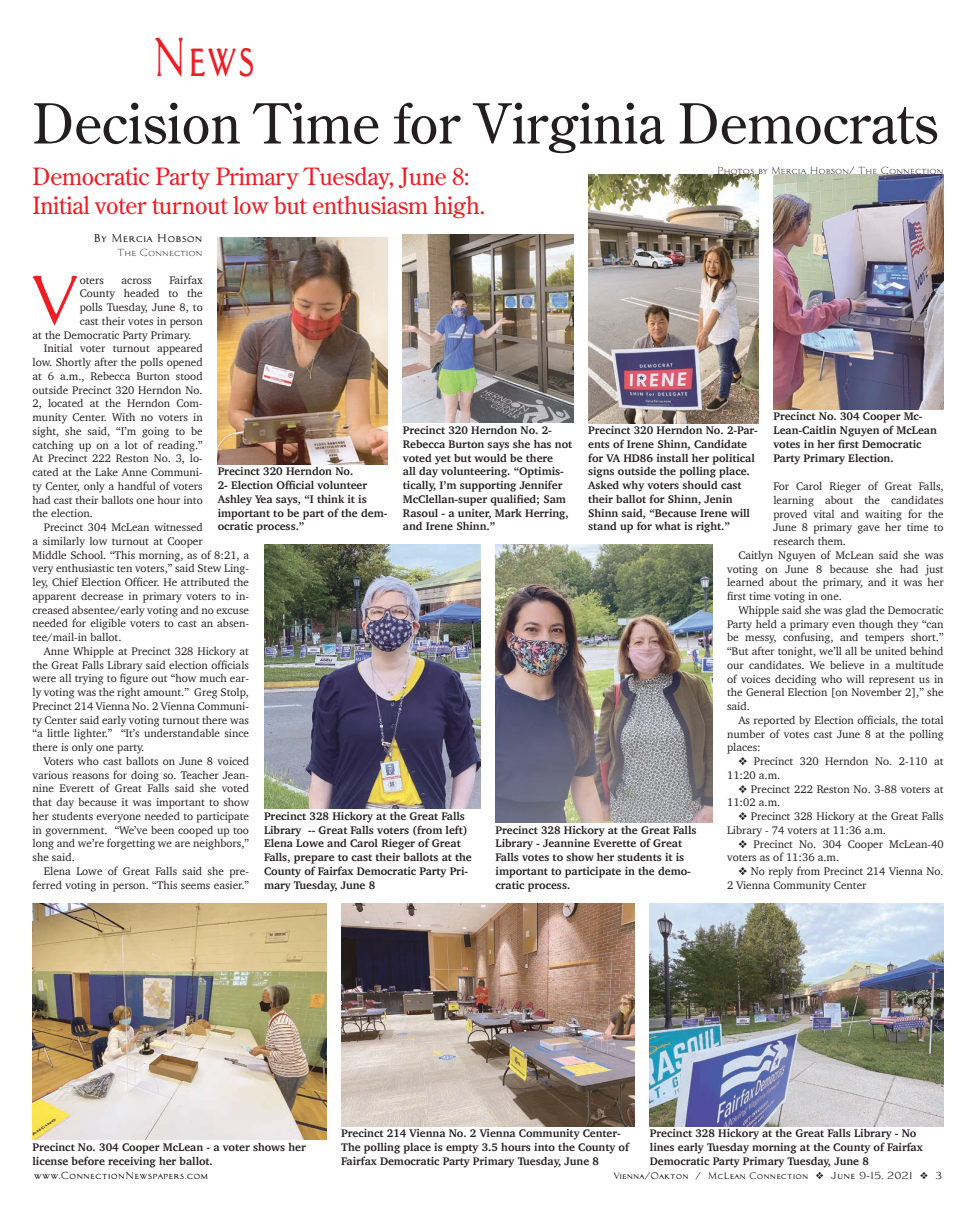
<style>
.page{position:relative;width:975px;height:1215px;background:#fff}
.page>*{position:absolute;margin:0;border:0;box-sizing:border-box;transform-origin:0 0}
.t1{font:69px "Architect Bold V";color:#ee1d23}
.t2{font:55px "Century Old Style";color:#231f20}
.t3{font:53.75px "Architect Bold V";color:#ee1d23;scale:.7 1}
.t4{font:23.75px/28.8px "Century Old Style";letter-spacing:-.01em;color:#ee1d23}
.t5{font:11.25px/13.8px "Charter";color:#231f20}
.t6{font:700 11.25px/13.8px "Charter";color:#231f20}
.t7{font:11.25px "Architect Bold V";color:#231f20}
.t8{font:10px "Architect Roman V";color:#231f20}
.t9{font:10px "Architect Bold V";color:#231f20}
.t10{font:9.25px "Architect Bold V";color:#231f20}
.s1{font-size:10px}
</style>
<div class="page">
<img style="left:218px;top:237px;width:170px;height:227px">
<img style="left:588px;top:175px;width:170px;height:248px">
<img style="left:403px;top:235px;width:170px;height:188px">
<img style="left:773px;top:175px;width:171px;height:234px">
<img style="left:264px;top:545px;width:216px;height:264px">
<img style="left:496px;top:545px;width:216px;height:278px">
<img style="left:32px;top:904px;width:294px;height:236px">
<img style="left:650px;top:904px;width:294px;height:222px">
<img style="left:341px;top:904px;width:294px;height:222px">
<h3 class="t3" style="left:152px;top:27px;width:149px">News</h3>
<h2 class="t2" style="left:32px;top:88px;width:907px">Decision Time for Virginia Democrats</h2>
<h3 class="t4" style="left:32px;top:162px;width:455px">Democratic Party Primary Tuesday, June 8:<br>Initial voter turnout low but enthusiasm high.</h3>
<p class="t8" style="left:717px;top:164px;width:228px">Photos by Mercia Hobson/ The Connection</p>
<p class="t7" style="left:94px;top:232px;width:111px">By Mercia Hobson</p>
<p class="t8" style="left:117px;top:247px;width:87px">The Connection</p>
<h1 class="t1" style="left:30px;top:262px;width:51px">V</h1>
<p class="t5" style="left:80px;top:273px;width:26px">oters</p>
<p class="t5" style="left:122px;top:273px;width:32px">across</p>
<p class="t5" style="left:169px;top:273px;width:35px">Fairfax</p>
<p class="t5" style="left:80px;top:287px;width:125px">County headed to the</p>
<p class="t5" style="left:80px;top:300px;width:125px">polls Tuesday, June 8, to</p>
<p class="t5" style="left:80px;top:314px;width:125px">cast their votes in person</p>
<p class="t5" style="left:32px;top:328px;width:160px">at the Democratic Party Primary.</p>
<p class="t5" style="left:44px;top:342px;width:160px">Initial voter turnout appeared</p>
<p class="t5" style="left:32px;top:355px;width:172px">low. Shortly after the polls opened</p>
<p class="t5" style="left:32px;top:369px;width:172px">at 6 a.m., Rebecca Burton stood</p>
<p class="t5" style="left:32px;top:383px;width:172px">outside Precinct 320 Herndon No.</p>
<p class="t5" style="left:32px;top:397px;width:172px">2, located at the Herndon Com-</p>
<p class="t5" style="left:32px;top:410px;width:172px">munity Center. With no voters in</p>
<p class="t5" style="left:32px;top:424px;width:172px">sight, she said, “I’m going to be</p>
<p class="t5" style="left:32px;top:438px;width:172px">catching up on a lot of reading.”</p>
<p class="t5" style="left:32px;top:452px;width:172px">At Precinct 222 Reston No. 3, lo-</p>
<p class="t5" style="left:32px;top:465px;width:172px">cated at the Lake Anne Communi-</p>
<p class="t5" style="left:32px;top:479px;width:172px">ty Center, only a handful of voters</p>
<p class="t5" style="left:32px;top:493px;width:172px">had cast their ballots one hour into</p>
<p class="t5" style="left:32px;top:507px;width:62px">the election.</p>
<p class="t5" style="left:44px;top:520px;width:160px">Precinct 304 McLean witnessed</p>
<p class="t5" style="left:32px;top:534px;width:172px">a similarly low turnout at Cooper</p>
<p class="t5" style="left:32px;top:548px;width:218px">Middle School. “This morning, as of 8:21, a</p>
<p class="t5" style="left:32px;top:562px;width:218px">very enthusiastic ten voters,” said Stew Ling-</p>
<p class="t5" style="left:32px;top:575px;width:218px">ley, Chief Election Officer. He attributed the</p>
<p class="t5" style="left:32px;top:589px;width:218px">apparent decrease in primary voters to in-</p>
<p class="t5" style="left:32px;top:603px;width:218px">creased absentee/early voting and no excuse</p>
<p class="t5" style="left:32px;top:617px;width:218px">needed for eligible voters to cast an absen-</p>
<p class="t5" style="left:32px;top:630px;width:91px">tee/mail-in ballot.</p>
<p class="t5" style="left:44px;top:644px;width:207px">Anne Whipple at Precinct 328 Hickory at</p>
<p class="t5" style="left:32px;top:658px;width:218px">the Great Falls Library said election officials</p>
<p class="t5" style="left:32px;top:672px;width:218px">were all trying to figure out “how much ear-</p>
<p class="t5" style="left:32px;top:685px;width:218px">ly voting was the right amount.” Greg Stolp,</p>
<p class="t5" style="left:32px;top:699px;width:218px">Precinct 214 Vienna No. 2 Vienna Communi-</p>
<p class="t5" style="left:32px;top:713px;width:218px">ty Center said early voting turnout there was</p>
<p class="t5" style="left:32px;top:727px;width:218px">“a little lighter.” “It’s understandable since</p>
<p class="t5" style="left:32px;top:740px;width:113px">there is only one party.</p>
<p class="t5" style="left:44px;top:754px;width:207px">Voters who cast ballots on June 8 voiced</p>
<p class="t5" style="left:32px;top:768px;width:218px">various reasons for doing so. Teacher Jean-</p>
<p class="t5" style="left:32px;top:782px;width:218px">nine Everett of Great Falls said she voted</p>
<p class="t5" style="left:32px;top:795px;width:218px">that day because it was important to show</p>
<p class="t5" style="left:32px;top:809px;width:218px">her students everyone needed to participate</p>
<p class="t5" style="left:32px;top:823px;width:218px">in government. “We’ve been cooped up too</p>
<p class="t5" style="left:32px;top:837px;width:218px">long and we’re forgetting we are neighbors,”</p>
<p class="t5" style="left:32px;top:850px;width:44px">she said.</p>
<p class="t5" style="left:44px;top:864px;width:207px">Elena Lowe of Great Falls said she pre-</p>
<p class="t5" style="left:32px;top:878px;width:218px">ferred voting in person. “This seems easier.”</p>
<p class="t6" style="left:773px;top:410px;width:165px">Precinct No. 304 Cooper Mc-<br>Lean-Caitlin Nguyen of McLean votes in her first Democratic<br>Party Primary Election.</p>
<p class="t6" style="left:403px;top:423px;width:171px">Precinct 320 Herndon No. 2-<br>Rebecca Burton says she has not voted yet but would be there<br>all day volunteering. “Optimis&shy;tically, I’m supporting Jennifer<br>McClellan-super qualified; Sam<br>Rasoul - a uniter, Mark Herring, and Irene Shinn.”</p>
<p class="t6" style="left:588px;top:423px;width:171px">Precinct 320 Herndon No. 2-Par&shy;ents of Irene Shinn, Candidate for VA HD86 install her political signs outside the polling place.<br>Asked why voters should cast their ballot for Shinn, Jenin<br>Shinn said, “Because Irene will stand up for what is right.”</p>
<p class="t6" style="left:218px;top:464px;width:171px">Precinct 320 Herndon No.<br>2- Election Official volunteer<br>Ashley Yea says, “I think it is important to be part of the dem&shy;ocratic process.”</p>
<p class="t5" style="left:773px;top:479px;width:172px">For Carol Rieger of Great Falls,</p>
<p class="t5" style="left:773px;top:493px;width:172px">learning about the candidates</p>
<p class="t5" style="left:773px;top:507px;width:172px">proved vital and waiting for the</p>
<p class="t5" style="left:773px;top:520px;width:172px">June 8 primary gave her time to</p>
<p class="t5" style="left:773px;top:534px;width:74px">research them.</p>
<p class="t5" style="left:738px;top:548px;width:207px">Caitlyn Nguyen of McLean said she was</p>
<p class="t5" style="left:727px;top:562px;width:218px">voting on June 8 because she had just</p>
<p class="t5" style="left:727px;top:575px;width:218px">learned about the primary, and it was her</p>
<p class="t5" style="left:727px;top:589px;width:116px">first time voting in one.</p>
<p class="t5" style="left:738px;top:603px;width:207px">Whipple said she was glad the Democratic</p>
<p class="t5" style="left:727px;top:617px;width:218px">Party held a primary even though they “can</p>
<p class="t5" style="left:727px;top:630px;width:218px">be messy, confusing, and tempers short.”</p>
<p class="t5" style="left:727px;top:644px;width:218px">“But after tonight, we’ll all be united behind</p>
<p class="t5" style="left:727px;top:658px;width:218px">our candidates. We believe in a multitude</p>
<p class="t5" style="left:727px;top:672px;width:218px">of voices deciding who will represent us in</p>
<p class="t5" style="left:727px;top:685px;width:218px">the General Election [on November 2],” she</p>
<p class="t5" style="left:727px;top:699px;width:24px">said.</p>
<p class="t5" style="left:738px;top:713px;width:207px">As reported by Election officials, the total</p>
<p class="t5" style="left:727px;top:727px;width:218px">number of votes cast June 8 at the polling</p>
<p class="t5" style="left:727px;top:740px;width:35px">places:</p>
<p class="t5" style="left:727px;top:754px;width:218px;text-indent:11px">❖ Precinct 320 Herndon No. 2-110 at<br>11:20 a.m.</p>
<p class="t5" style="left:727px;top:782px;width:218px;text-indent:11px">❖ Precinct 222 Reston No. 3-88 voters at<br>11:02 a.m.</p>
<p class="t5" style="left:727px;top:809px;width:218px;text-indent:11px">❖ Precinct 328 Hickory at the Great Falls<br>Library - 74 voters at 11:36 a.m.</p>
<p class="t5" style="left:727px;top:837px;width:218px;text-indent:11px">❖ Precinct No. 304 Cooper McLean-40 voters as of 11:36 a.m.</p>
<p class="t5" style="left:727px;top:864px;width:218px;text-indent:11px">❖ No reply from Precinct 214 Vienna No.<br>2 Vienna Community Center</p>
<p class="t6" style="left:264px;top:809px;width:209px">Precinct 328 Hickory at the Great Falls Library -- Great Falls voters (from left)<br>Elena Lowe and Carol Rieger of Great Falls, prepare to cast their ballots at the County of Fairfax Democratic Party Pri&shy;mary Tuesday, June 8</p>
<p class="t6" style="left:496px;top:823px;width:202px">Precinct 328 Hickory at the Great Falls Library - Jeannine Everette of Great Falls votes to show her students it is important to participate in the demo&shy;cratic process.</p>
<p class="t6" style="left:32px;top:1140px;width:275px">Precinct No. 304 Cooper McLean - a voter shows her license before receiving her ballot.</p>
<p class="t6" style="left:341px;top:1126px;width:289px">Precinct 214 Vienna No. 2 Vienna Community Center-<br>The polling place is empty 3.5 hours into the County of<br>Fairfax Democratic Party Primary Tuesday, June 8</p>
<p class="t6" style="left:650px;top:1126px;width:274px">Precinct 328 Hickory at the Great Falls Library - No lines early Tuesday morning at the County of Fairfax<br>Democratic Party Primary Tuesday, June 8</p>
<p class="t9" style="left:34px;top:1170px;width:176px">www.ConnectionNewspapers.com</p>
<p class="t10" style="left:614px;top:1170px;width:330px">Vienna/Oakton / McLean Connection ❖ <span class="s1">June 9-15, 2021</span> ❖ <span class="s1">3</span></p>
</div>
